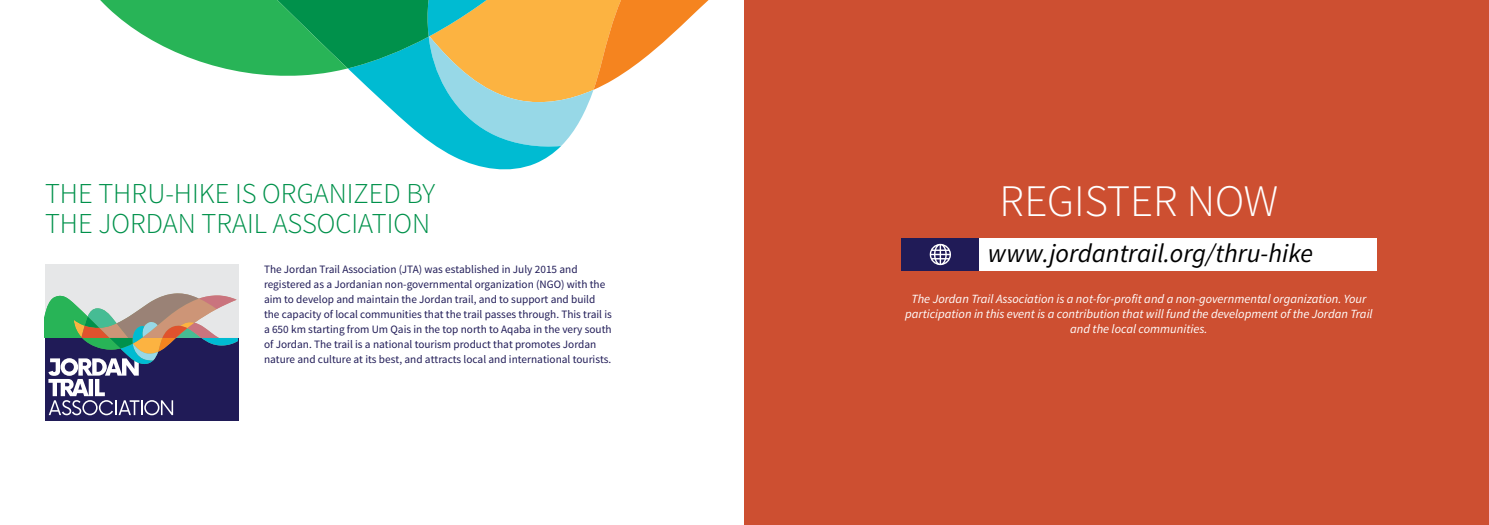
<style>
.page{position:relative;width:1489px;height:525px;background:#fff}
.page>*{position:absolute;margin:0;border:0;box-sizing:border-box;transform-origin:0 0}
.t1{font:300 45px "Source Sans Pro";color:#fff}
.t2{font:300 28.75px/30px "Source Sans Pro";color:#00914b}
.t3{font:italic 26.25px "Source Sans Pro";color:#000}
.t4{font:italic 12.5px/15px "Source Sans Pro";color:#fff;text-align:center}
.t5{font:11.25px/15px "Source Sans Pro";color:#201b57}
</style>
<div class="page">
<div style="left:45px;top:264px;width:193px;height:74px;background:#e6e7e8"></div>
<div style="left:45px;top:338px;width:193px;height:82px;background:#201b57"></div>
<svg style="left:45px;top:293px;width:193px;height:122px"></svg>
<svg style="left:100px;top:0;width:608px;height:170px"></svg>
<div style="left:744px;top:0;width:744px;height:524px;background:#cd4f31"></div>
<div style="left:979px;top:238px;width:397px;height:33px;background:#fff"></div>
<div style="left:901px;top:238px;width:78px;height:33px;background:#201b57"></div>
<svg style="left:929px;top:244px;width:21px;height:21px"></svg>
<h2 class="t2" style="left:45px;top:179px;width:391px">THE THRU-HIKE IS ORGANIZED BY<br>THE JORDAN TRAIL ASSOCIATION</h2>
<h1 class="t1" style="left:999px;top:173px;width:280px">REGISTER NOW</h1>
<h3 class="t3" style="left:987px;top:237px;width:327px">www.jordantrail.org/thru-hike</h3>
<p class="t4" style="left:905px;top:291px;width:469px">The Jordan Trail Association is a not-for-profit and a non-governmental organization. Your participation in this event is a contribution that will fund the development of the Jordan Trail and the local communities.</p>
<p class="t5" style="left:264px;top:262px;width:349px">The Jordan Trail Association (JTA) was established in July 2015 and registered as a Jordanian non-governmental organization (NGO) with the aim to develop and maintain the Jordan trail, and to support and build the capacity of local communities that the trail passes through. This trail is a 650 km starting from Um Qais in the top north to Aqaba in the very south of Jordan. The trail is a national tourism product that promotes Jordan nature and culture at its best, and attracts local and international tourists.</p>
</div>
